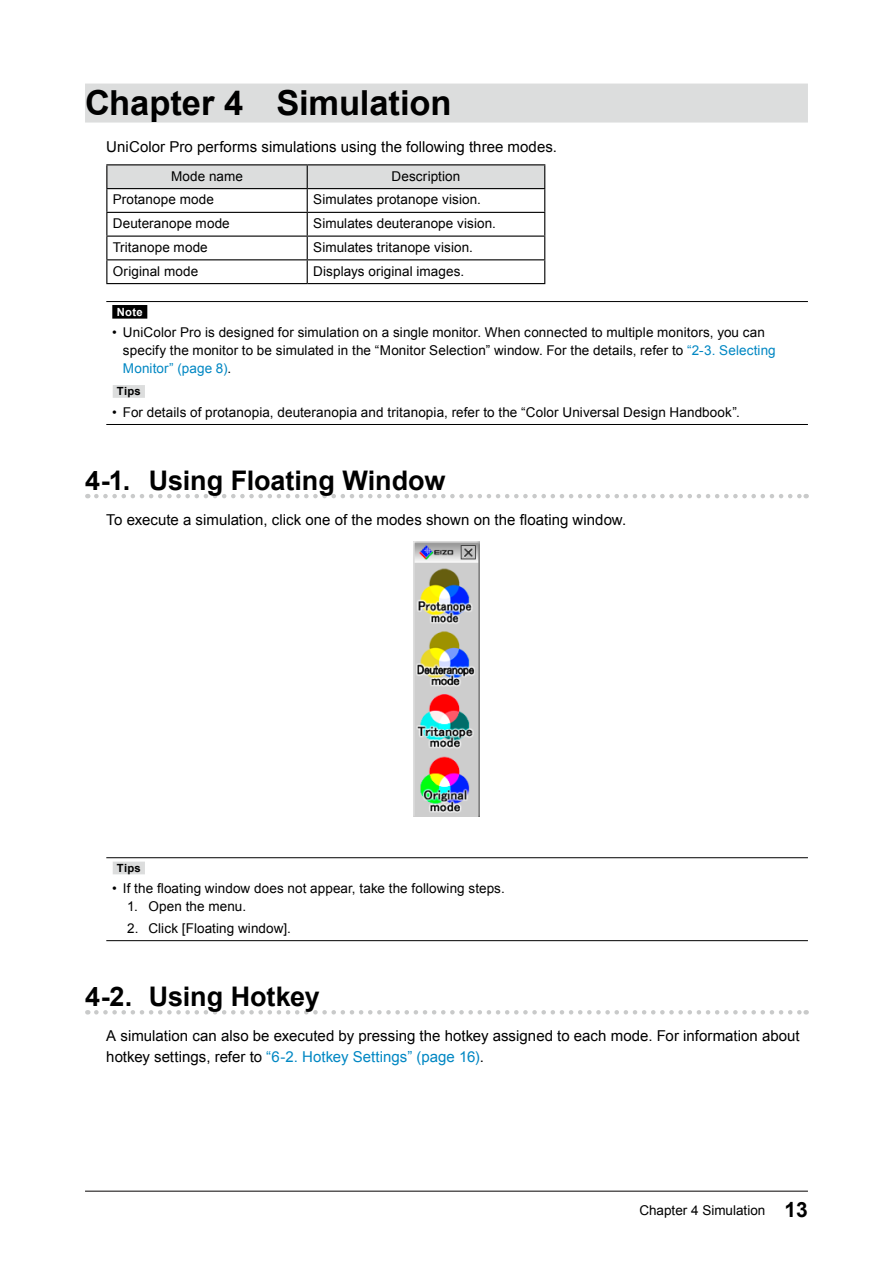
<style>
.page{position:relative;width:893px;height:1263px;background:#fff}
.page>*{position:absolute;margin:0;border:0;box-sizing:border-box;transform-origin:0 0}
.t1{font:700 34.5px "Arial";letter-spacing:-.005em;color:#000}
.t2{font:700 27px "Arial";letter-spacing:-.005em;color:#000}
.t3{font:15px/21px "Arial";letter-spacing:.005em;color:#000}
.t4{font:13.5px/18px "Arial";letter-spacing:.005em;color:#000}
.t5{font:700 11.25px "Arial";letter-spacing:.015em;color:#000}
.t6{font:700 11.25px "Arial";color:#fff}
.s1{color:#0087c3}
.s2{font-weight:700;font-size:21px}
</style>
<div class="page">
<hr style="left:85px;top:1190px;width:723px;height:2px;background:#595757">
<div style="left:85px;top:84px;width:723px;height:39px;background:#dcdddd"></div>
<svg style="left:96px;top:494px;width:711px;height:4px"></svg>
<svg style="left:96px;top:1010px;width:711px;height:4px"></svg>
<hr style="left:106px;top:164px;width:201px;height:1px;background:#000">
<hr style="left:307px;top:164px;width:238px;height:1px;background:#000">
<svg style="left:106px;top:165px;width:439px;height:118px"></svg>
<hr style="left:106px;top:283px;width:201px;height:1px;background:#000">
<hr style="left:307px;top:283px;width:238px;height:1px;background:#000">
<hr style="left:106px;top:301px;width:702px;height:1px;background:#000">
<hr style="left:106px;top:424px;width:702px;height:1px;background:#000">
<div style="left:112px;top:305px;width:35px;height:14px;background:#000"></div>
<div style="left:113px;top:385px;width:32px;height:13px;background:#dcdddd"></div>
<img style="left:413px;top:541px;width:67px;height:276px">
<hr style="left:106px;top:857px;width:702px;height:1px;background:#000">
<hr style="left:106px;top:940px;width:702px;height:1px;background:#000">
<div style="left:113px;top:862px;width:32px;height:12px;background:#dcdddd"></div>
<h1 class="t1" style="left:85px;top:80px;width:368px">Chapter 4 Simulation</h1>
<p class="t3" style="left:106px;top:136px;width:452px">UniColor Pro performs simulations using the following three modes.</p>
<p class="t4" style="left:171px;top:167px;width:74px">Mode name</p>
<p class="t4" style="left:392px;top:167px;width:70px">Description</p>
<p class="t4" style="left:113px;top:191px;width:102px">Protanope mode</p>
<p class="t4" style="left:313px;top:191px;width:169px">Simulates protanope vision.</p>
<p class="t4" style="left:113px;top:215px;width:118px">Deuteranope mode</p>
<p class="t4" style="left:313px;top:215px;width:184px">Simulates deuteranope vision.</p>
<p class="t4" style="left:113px;top:238px;width:96px">Tritanope mode</p>
<p class="t4" style="left:313px;top:238px;width:161px">Simulates tritanope vision.</p>
<p class="t4" style="left:113px;top:262px;width:87px">Original mode</p>
<p class="t4" style="left:313px;top:262px;width:153px">Displays original images.</p>
<p class="t6" style="left:117px;top:304px;width:27px">Note</p>
<p class="t4" style="left:123px;top:323px;width:654px;text-indent:-11px">• UniColor Pro is designed for simulation on a single monitor. When connected to multiple monitors, you can specify the monitor to be simulated in the “Monitor Selection” window. For the details, refer to <span class="s1">“2-3. Selecting<br>Monitor” (page 8)</span>.</p>
<p class="t5" style="left:117px;top:384px;width:25px">Tips</p>
<p class="t4" style="left:112px;top:403px;width:629px">• For details of protanopia, deuteranopia and tritanopia, refer to the “Color Universal Design Handbook”.</p>
<h2 class="t2" style="left:85px;top:462px;width:362px">4-1. Using Floating Window</h2>
<p class="t3" style="left:106px;top:509px;width:521px">To execute a simulation, click one of the modes shown on the floating window.</p>
<p class="t5" style="left:117px;top:860px;width:25px">Tips</p>
<p class="t4" style="left:112px;top:879px;width:394px">• If the floating window does not appear, take the following steps.</p>
<p class="t4" style="left:127px;top:897px;width:120px">1. Open the menu.</p>
<p class="t4" style="left:127px;top:919px;width:165px">2. Click [Floating window].</p>
<h2 class="t2" style="left:85px;top:979px;width:236px">4-2. Using Hotkey</h2>
<p class="t3" style="left:106px;top:1025px;width:695px">A simulation can also be executed by pressing the hotkey assigned to each mode. For information about hotkey settings, refer to <span class="s1">“6-2. Hotkey Settings” (page 16)</span>.</p>
<p class="t4" style="left:639px;top:1201px;width:170px">Chapter 4 Simulation <span class="s2">13</span></p>
</div>
